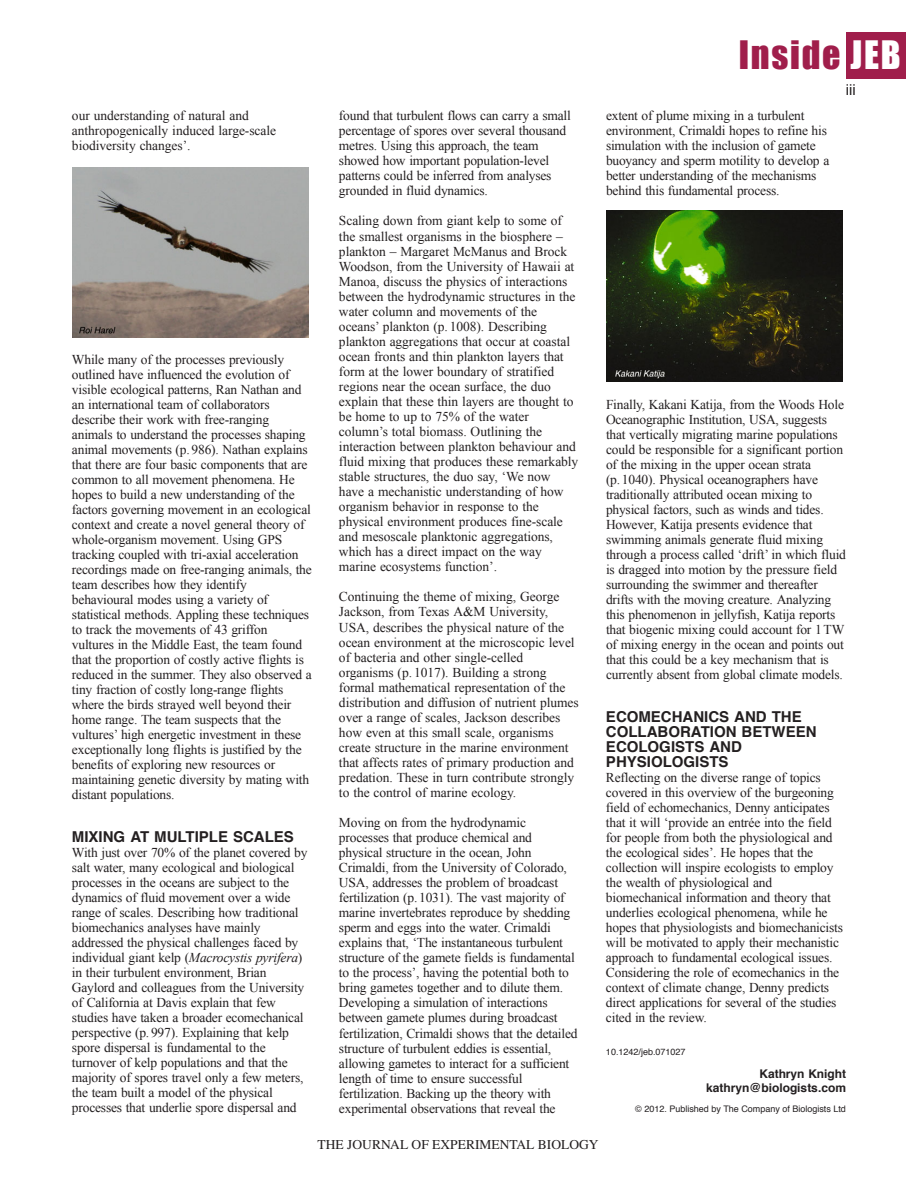
<style>
.page{position:relative;width:918px;height:1188px;background:#fff}
.page>*{position:absolute;margin:0;border:0;box-sizing:border-box;transform-origin:0 0}
.t1{font:36px "Impact";letter-spacing:.05em;color:#a01e4b}
.t2{font:700 15px/15px "Helvetica";color:#231f20}
.t3{font:15px "Helvetica";color:#231f20}
.t4{font:13.5px/15px "Times New Roman";letter-spacing:-.015em;color:#231f20}
.t5{font:13.5px "Times";color:#231f20}
.t6{font:700 12px/14.2px "Helvetica";color:#231f20;text-align:right}
.t7{font:9px "Helvetica";color:#231f20}
.s1{font-style:italic}
.s2{color:#fff}
</style>
<div class="page">
<div style="left:846px;top:32px;width:60px;height:46px;background:#a01e4b"></div>
<img style="left:72px;top:167px;width:237px;height:170px">
<img style="left:606px;top:211px;width:237px;height:170px">
<p class="t4" style="left:72px;top:108px;width:206px">our understanding of natural and anthropogenically induced large-scale biodiversity changes’.</p>
<p class="t4" style="left:72px;top:352px;width:241px">While many of the processes previously outlined have influenced the evolution of visible ecological patterns, Ran Nathan and an international team of collaborators describe their work with free-ranging animals to understand the processes shaping animal movements (p. 986). Nathan explains that there are four basic components that are common to all movement phenomena. He hopes to build a new understanding of the factors governing movement in an ecological context and create a novel general theory of whole-organism movement. Using GPS tracking coupled with tri-axial acceleration recordings made on free-ranging animals, the team describes how they identify behavioural modes using a variety of statistical methods. Appling these techniques to track the movements of 43 griffon vultures in the Middle East, the team found that the proportion of costly active flights is reduced in the summer. They also observed a tiny fraction of costly long-range flights where the birds strayed well beyond their home range. The team suspects that the vultures’ high energetic investment in these exceptionally long flights is justified by the benefits of exploring new resources or maintaining genetic diversity by mating with distant populations.</p>
<p class="t2" style="left:72px;top:831px;width:223px">MIXING AT MULTIPLE SCALES</p>
<p class="t4" style="left:72px;top:845px;width:237px">With just over 70% of the planet covered by salt water, many ecological and biological processes in the oceans are subject to the dynamics of fluid movement over a wide range of scales. Describing how traditional biomechanics analyses have mainly addressed the physical challenges faced by individual giant kelp (<span class="s1">Macrocystis pyrifera</span>) in their turbulent environment, Brian Gaylord and colleagues from the University of California at Davis explain that few studies have taken a broader ecomechanical perspective (p. 997). Explaining that kelp spore dispersal is fundamental to the turnover of kelp populations and that the majority of spores travel only a few meters, the team built a model of the physical processes that underlie spore dispersal and</p>
<p class="t4" style="left:339px;top:108px;width:233px">found that turbulent flows can carry a small percentage of spores over several thousand metres. Using this approach, the team showed how important population-level patterns could be inferred from analyses grounded in fluid dynamics.</p>
<p class="t4" style="left:339px;top:213px;width:241px">Scaling down from giant kelp to some of the smallest organisms in the biosphere – plankton – Margaret McManus and Brock Woodson, from the University of Hawaii at Manoa, discuss the physics of interactions between the hydrodynamic structures in the water column and movements of the oceans’ plankton (p. 1008). Describing plankton aggregations that occur at coastal ocean fronts and thin plankton layers that form at the lower boundary of stratified regions near the ocean surface, the duo explain that these thin layers are thought to be home to up to 75% of the water column’s total biomass. Outlining the interaction between plankton behaviour and fluid mixing that produces these remarkably stable structures, the duo say, ‘We now have a mechanistic understanding of how organism behavior in response to the physical environment produces fine-scale and mesoscale planktonic aggregations, which has a direct impact on the way marine ecosystems function’.</p>
<p class="t4" style="left:339px;top:589px;width:241px">Continuing the theme of mixing, George Jackson, from Texas A&amp;M University, USA, describes the physical nature of the ocean environment at the microscopic level of bacteria and other single-celled organisms (p. 1017). Building a strong formal mathematical representation of the distribution and diffusion of nutrient plumes over a range of scales, Jackson describes how even at this small scale, organisms create structure in the marine environment that affects rates of primary production and predation. These in turn contribute strongly to the control of marine ecology.</p>
<p class="t4" style="left:339px;top:815px;width:240px">Moving on from the hydrodynamic processes that produce chemical and physical structure in the ocean, John Crimaldi, from the University of Colorado, USA, addresses the problem of broadcast fertilization (p. 1031). The vast majority of marine invertebrates reproduce by shedding sperm and eggs into the water. Crimaldi explains that, ‘The instantaneous turbulent structure of the gamete fields is fundamental to the process’, having the potential both to bring gametes together and to dilute them.<br>Developing a simulation of interactions between gamete plumes during broadcast fertilization, Crimaldi shows that the detailed structure of turbulent eddies is essential, allowing gametes to interact for a sufficient length of time to ensure successful fertilization. Backing up the theory with experimental observations that reveal the</p>
<h1 class="t1" style="left:739px;top:33px;width:163px">Inside <span class="s2">JEB</span></h1>
<p class="t3" style="left:846px;top:83px;width:11px">iii</p>
<p class="t4" style="left:606px;top:108px;width:225px">extent of plume mixing in a turbulent environment, Crimaldi hopes to refine his simulation with the inclusion of gamete buoyancy and sperm motility to develop a better understanding of the mechanisms behind this fundamental process.</p>
<p class="t4" style="left:606px;top:397px;width:241px">Finally, Kakani Katija, from the Woods Hole Oceanographic Institution, USA, suggests that vertically migrating marine populations could be responsible for a significant portion of the mixing in the upper ocean strata<br>(p. 1040). Physical oceanographers have traditionally attributed ocean mixing to physical factors, such as winds and tides.<br>However, Katija presents evidence that swimming animals generate fluid mixing through a process called ‘drift’ in which fluid is dragged into motion by the pressure field surrounding the swimmer and thereafter drifts with the moving creature. Analyzing this phenomenon in jellyfish, Katija reports that biogenic mixing could account for 1 TW of mixing energy in the ocean and points out that this could be a key mechanism that is currently absent from global climate models.</p>
<p class="t2" style="left:606px;top:711px;width:212px">ECOMECHANICS AND THE<br>COLLABORATION BETWEEN<br>ECOLOGISTS AND<br>PHYSIOLOGISTS</p>
<p class="t4" style="left:606px;top:770px;width:238px">Reflecting on the diverse range of topics covered in this overview of the burgeoning field of echomechanics, Denny anticipates that it will ‘provide an entrée into the field for people from both the physiological and the ecological sides’. He hopes that the collection will inspire ecologists to employ the wealth of physiological and biomechanical information and theory that underlies ecological phenomena, while he hopes that physiologists and biomechanicists will be motivated to apply their mechanistic approach to fundamental ecological issues.<br>Considering the role of ecomechanics in the context of climate change, Denny predicts direct applications for several of the studies cited in the review.</p>
<p class="t7" style="left:606px;top:1048px;width:81px">10.1242/jeb.071027</p>
<p class="t6" style="left:706px;top:1067px;width:141px">Kathryn Knight kathryn@biologists.com</p>
<p class="t7" style="left:635px;top:1105px;width:212px">© 2012. Published by The Company of Biologists Ltd</p>
<p class="t5" style="left:318px;top:1137px;width:282px">THE JOURNAL OF EXPERIMENTAL BIOLOGY</p>
</div>
